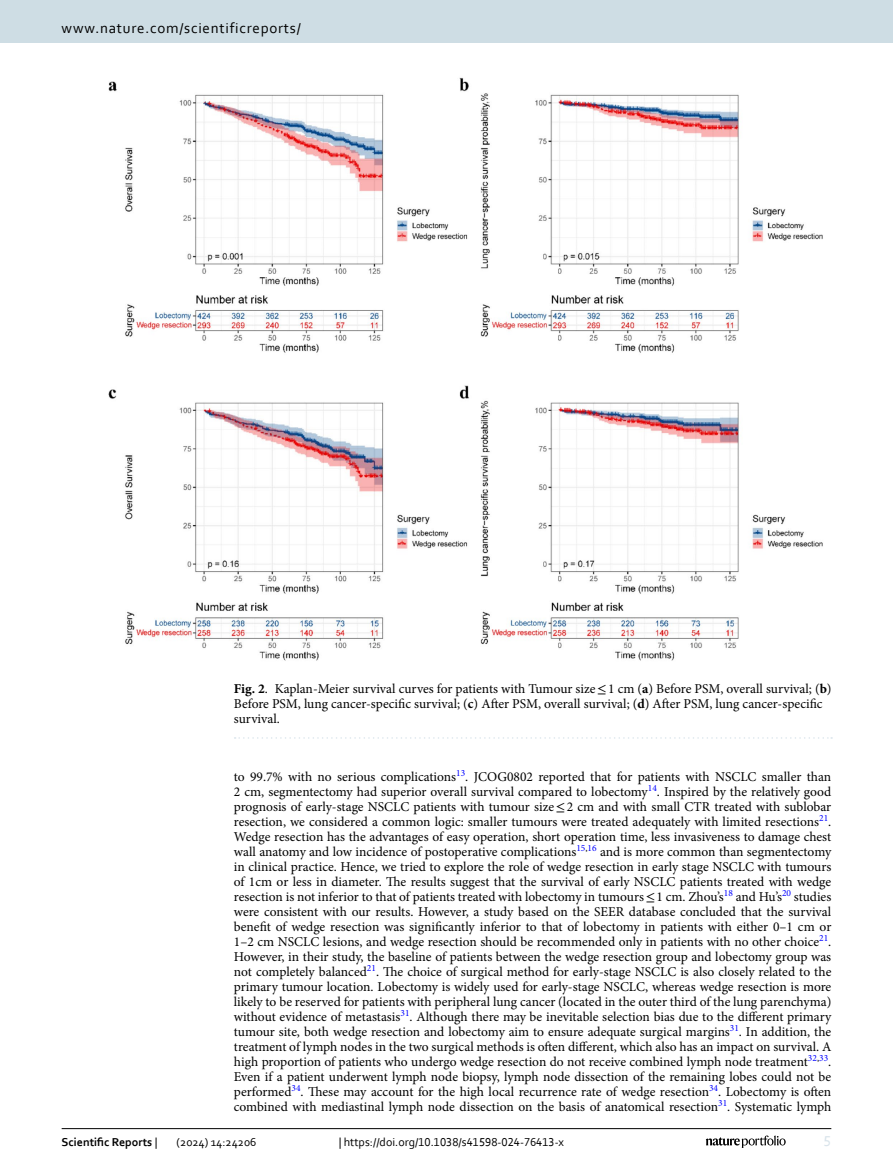
<style>
.page{position:relative;width:893px;height:1174px;background:#fff}
.page>*{position:absolute;margin:0;border:0;box-sizing:border-box;transform-origin:0 0}
.t1{font:15px "Corbel";letter-spacing:.05em;color:#000}
.t2{font:15px "Corbel";color:#d9e4eb}
.Body_Text_Indent{font:13.5px/15px "Minion Pro";letter-spacing:-.005em;color:#000;text-align:justify}
.Figure_Caption{font:13.5px/15px "Minion Pro";color:#000}
.t3{font:12px "Corbel";color:#000}
.t4{font:700 12px "Corbel";color:#000}
.s1{font-weight:700}
.s2{font-family:"STIX"}
.s3{font-weight:400}
</style>
<div class="page">
<img style="left:108px;top:77px;width:715px;height:584px">
<svg style="left:235px;top:737px;width:597px;height:1px"></svg>
<hr style="left:62px;top:1128px;width:769px;height:1px;background:#000">
<svg style="left:706px;top:1135px;width:80px;height:12px"></svg>
<div style="left:0;top:0;width:893px;height:43px;background:#cedde4"></div>
<p class="t1" style="left:62px;top:18px;width:241px">www.nature.com/scientificreports/</p>
<p class="Figure_Caption" style="left:234px;top:681px;width:599px"><span class="s1">Fig. 2</span>. Kaplan-Meier survival curves for patients with Tumour size<span class="s2">≤</span>1 cm (<span class="s1">a</span>) Before PSM, overall survival; (<span class="s1">b</span>)<br>Before PSM, lung cancer-specific survival; (<span class="s1">c</span>) After PSM, overall survival; (<span class="s1">d</span>) After PSM, lung cancer-specific survival.</p>
<p class="Body_Text_Indent" style="left:234px;top:769px;width:599px">to 99.7% with no serious complications<sup>13</sup>. JCOG0802 reported that for patients with NSCLC smaller than 2 cm, segmentectomy had superior overall survival compared to lobectomy<sup>14</sup>. Inspired by the relatively good prognosis of early-stage NSCLC patients with tumour size<span class="s2">≤</span>2 cm and with small CTR treated with sublobar resection, we considered a common logic: smaller tumours were treated adequately with limited resections<sup>21</sup>.<br>Wedge resection has the advantages of easy operation, short operation time, less invasiveness to damage chest wall anatomy and low incidence of postoperative complications<sup>15</sup><sup>,</sup><sup>16</sup> and is more common than segmentectomy in clinical practice. Hence, we tried to explore the role of wedge resection in early stage NSCLC with tumours of 1cm or less in diameter. The results suggest that the survival of early NSCLC patients treated with wedge resection is not inferior to that of patients treated with lobectomy in tumours<span class="s2">≤</span>1 cm. Zhou’s<sup>18</sup> and Hu’s<sup>20</sup> studies were consistent with our results. However, a study based on the SEER database concluded that the survival benefit of wedge resection was significantly inferior to that of lobectomy in patients with either 0–1 cm or 1–2 cm NSCLC lesions, and wedge resection should be recommended only in patients with no other choice<sup>21</sup>.<br>However, in their study, the baseline of patients between the wedge resection group and lobectomy group was not completely balanced<sup>21</sup>. The choice of surgical method for early-stage NSCLC is also closely related to the primary tumour location. Lobectomy is widely used for early-stage NSCLC, whereas wedge resection is more likely to be reserved for patients with peripheral lung cancer (located in the outer third of the lung parenchyma) without evidence of metastasis<sup>31</sup>. Although there may be inevitable selection bias due to the different primary tumour site, both wedge resection and lobectomy aim to ensure adequate surgical margins<sup>31</sup>. In addition, the treatment of lymph nodes in the two surgical methods is often different, which also has an impact on survival. A high proportion of patients who undergo wedge resection do not receive combined lymph node treatment<sup>32</sup><sup>,</sup><sup>33</sup>.<br>Even if a patient underwent lymph node biopsy, lymph node dissection of the remaining lobes could not be performed<sup>34</sup>. These may account for the high local recurrence rate of wedge resection<sup>34</sup>. Lobectomy is often combined with mediastinal lymph node dissection on the basis of anatomical resection<sup>31</sup>. Systematic lymph</p>
<p class="t4" style="left:62px;top:1134px;width:97px">Scientific Reports <span class="s3">|</span></p>
<p class="t3" style="left:177px;top:1134px;width:81px">(2024) 14:24206</p>
<p class="t3" style="left:339px;top:1134px;width:227px">| https://doi.org/10.1038/s41598-024-76413-x</p>
<p class="t2" style="left:824px;top:1132px;width:9px">5</p>
</div>
